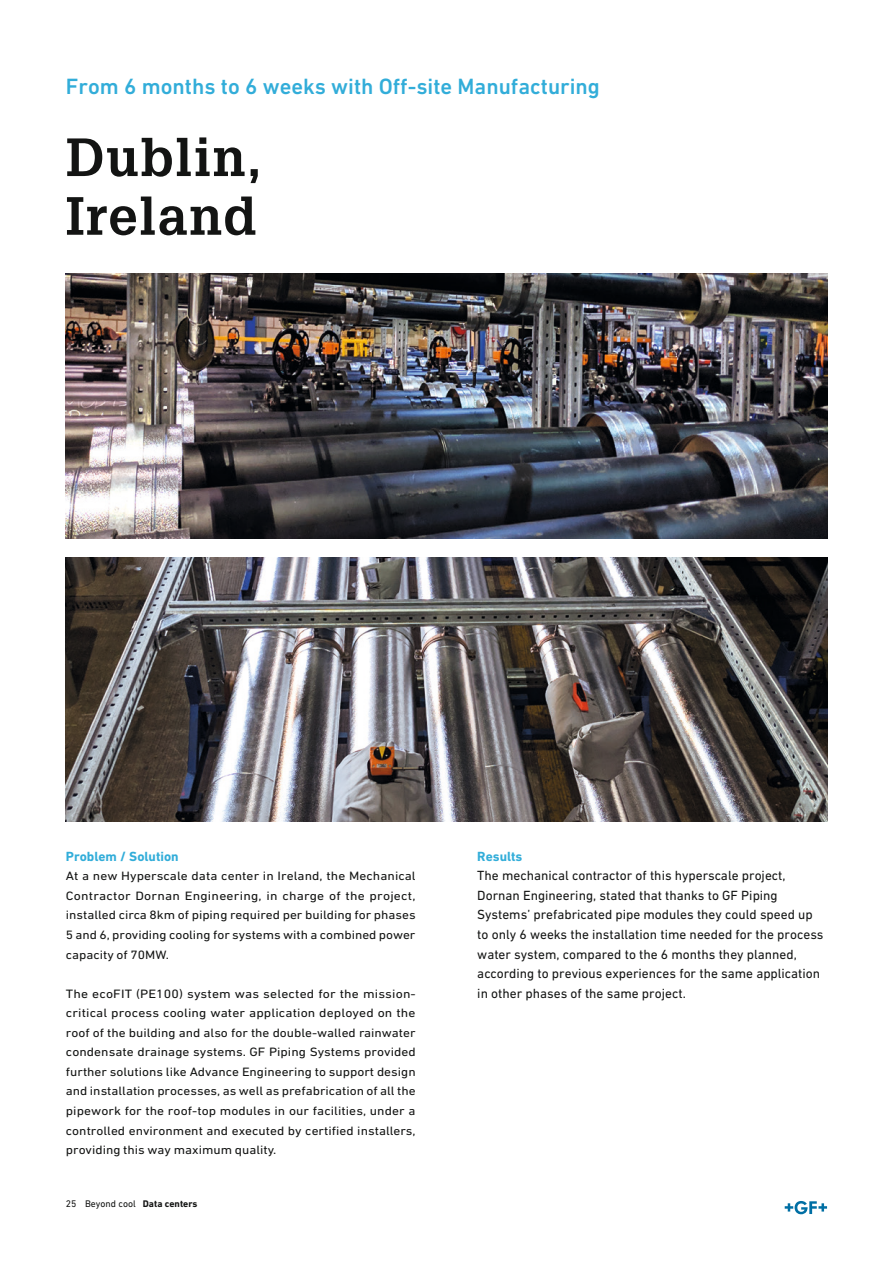
<style>
.page{position:relative;width:893px;height:1263px;background:#fff}
.page>*{position:absolute;margin:0;border:0;box-sizing:border-box;transform-origin:0 0}
.t1{font:700 52.5px/58.7px "Glypha LT Pro";letter-spacing:.025em;color:#131413}
.t2{font:500 22.5px "DIN Next W1 G";color:#32add9}
.t3{font:13.5px/19.5px "DIN Next W1 G";color:#131413}
.t4{font:700 13.5px "DIN Next W1 G";color:#32add9}
.t5{font:12.3px/19.5px "DIN Next W1 G";color:#131413;text-align:justify;scale:1.12 1}
.t6{font:12.3px/19.5px "DIN Next W1 G";color:#131413;text-align:justify;scale:1.11 1}
.t7{font:9.75px "DIN Next W1 G";color:#131413}
.s1{font-weight:700}
</style>
<div class="page">
<img style="left:66px;top:274px;width:761px;height:264px">
<img style="left:66px;top:557px;width:761px;height:264px">
<svg style="left:784px;top:1201px;width:43px;height:13px"></svg>
<h2 class="t2" style="left:66px;top:73px;width:536px">From 6 months to 6 weeks with Off-site Manufacturing</h2>
<h1 class="t1" style="left:66px;top:127px;width:197px">Dublin,<br>Ireland</h1>
<p class="t4" style="left:66px;top:848px;width:114px">Problem / Solution</p>
<p class="t6" style="left:66px;top:866px;width:317px">At a new Hyperscale data center in Ireland, the Mechanical Contractor Dornan Engineering, in charge of the project, installed circa 8km of piping required per building for phases 5 and 6, providing cooling for systems with a combined power capacity of 70MW.</p>
<p class="t5" style="left:66px;top:983px;width:314px">The ecoFIT (PE100) system was selected for the mission&shy;critical process cooling water application deployed on the roof of the building and also for the double-walled rainwater condensate drainage systems. GF Piping Systems provided further solutions like Advance Engineering to support design and installation processes, as well as prefabrication of all the pipework for the roof-top modules in our facilities, under a controlled environment and executed by certified installers, providing this way maximum quality.</p>
<p class="t7" style="left:66px;top:1197px;width:133px">25 Beyond cool <span class="s1">Data centers</span></p>
<p class="t4" style="left:477px;top:848px;width:47px">Results</p>
<p class="t3" style="left:477px;top:866px;width:348px">The mechanical contractor of this hyperscale project, Dornan Engineering, stated that thanks to GF Piping Systems’ prefabricated pipe modules they could speed up to only 6 weeks the installation time needed for the process water system, compared to the 6 months they planned, according to previous experiences for the same application in other phases of the same project.</p>
</div>
